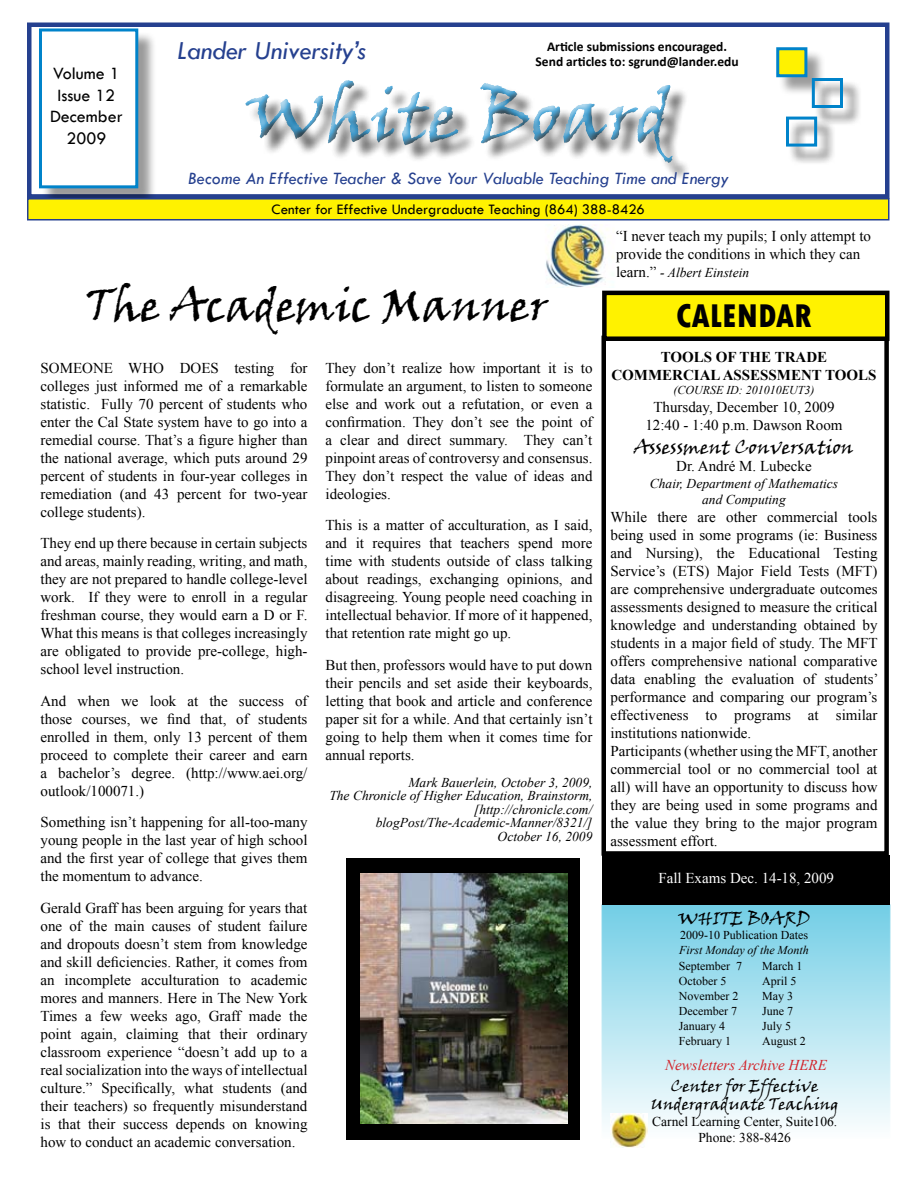
<style>
.page{position:relative;width:918px;height:1188px;background:#fff}
.page>*{position:absolute;margin:0;border:0;box-sizing:border-box;transform-origin:0 0}
.t1{font:45px "Viner Hand ITC";color:#000}
.t2{font:800 condensed 34.5px "Tw Cen";color:#000}
.t3{font:italic 27px "Tw Cen";color:#25408f}
.t4{font:19.5px "Viner Hand ITC";color:#000}
.t5{font:italic 18px "Tw Cen";color:#25408f}
.t6{font:18px/21.6px "Tw Cen";color:#000;text-align:center}
.t7{font:18px "Viner Hand ITC";color:#000}
.t8{font:16.5px/18px "Viner Hand ITC";color:#000;text-align:center}
.t9{font:15px/18px "Times New Roman";color:#000;text-align:justify}
.t10{font:15px "Tw Cen";color:#000}
.t11{font:700 15px/18px "Times New Roman";color:#000;text-align:center}
.t12{font:15px "Times New Roman";color:#fff}
.t13{font:italic 15px "Times New Roman";color:#d2232a}
.t14{font:italic 13.5px/13.5px "Times New Roman";color:#000;text-align:center}
.t15{font:700 13.5px/15px "Calibri";color:#000;text-align:center}
.t16{font:13.5px/16.5px "Times New Roman";color:#000;text-align:center}
.t17{font:12px/15px "Times New Roman";color:#000}
.t18{font:italic 12px "Times New Roman";color:#000}
.s1{font-style:normal;font-size:15px}
</style>
<div class="page">
<img style="left:545px;top:224px;width:68px;height:64px">
<div style="left:602px;top:336px;width:287px;height:520px;border:4px solid #000"></div>
<div style="left:602px;top:904px;width:288px;height:234px;background:linear-gradient(to bottom,#72cee6,#fbfdfe);border:1px solid #72cee6"></div>
<div style="left:27px;top:22px;width:863px;height:177px;background:#fff;border:4px solid #25408f"></div>
<div style="left:245px;top:79px;width:429px;height:84px;background:#000;opacity:.75"></div>
<div style="left:41px;top:31px;width:116px;height:176px;background:#000;opacity:.4"></div>
<div style="left:39px;top:28px;width:99px;height:160px;background:#fff;border:3px solid #0083ca"></div>
<div style="left:778px;top:50px;width:48px;height:46px;background:#000;opacity:.39"></div>
<div style="left:776px;top:47px;width:31px;height:30px;background:#fff200;border:3px solid #0083ca"></div>
<div style="left:814px;top:80px;width:48px;height:47px;background:#000;opacity:.75"></div>
<div style="left:812px;top:78px;width:31px;height:30px;border:3px solid #0083ca"></div>
<div style="left:788px;top:119px;width:48px;height:46px;background:#000;opacity:.75"></div>
<div style="left:786px;top:117px;width:31px;height:30px;border:3px solid #0083ca"></div>
<div style="left:27px;top:198px;width:863px;height:22px;background:#fff200;border:2px solid #25408f"></div>
<img style="left:611px;top:1113px;width:36px;height:35px">
<div style="left:602px;top:855px;width:288px;height:49px;background:#000"></div>
<div style="left:604px;top:293px;width:283px;height:46px;background:#fff200"></div>
<div style="left:602px;top:291px;width:288px;height:50px;border:4px solid #000"></div>
<div style="left:346px;top:858px;width:233px;height:282px;background:#000"></div>
<img style="left:360px;top:874px;width:208px;height:250px">
<p class="t6" style="left:50px;top:63px;width:74px">Volume 1<br>Issue 12<br>December<br>2009</p>
<h3 class="t3" style="left:177px;top:34px;width:191px">Lander University’s</h3>
<p class="t15" style="left:536px;top:38px;width:205px">Article submissions encouraged.<br>Send articles to: sgrund@lander.edu</p>
<p class="t5" style="left:188px;top:168px;width:542px">Become An Effective Teacher &amp; Save Your Valuable Teaching Time and Energy</p>
<p class="t10" style="left:272px;top:201px;width:375px">Center for Effective Undergraduate Teaching (864) 388-8426</p>
<p class="t9" style="left:616px;top:227px;width:256px">“I never teach my pupils; I only attempt to provide the conditions in which they can</p>
<p class="t14" style="left:616px;top:266px;width:135px"><span class="s1">learn.”</span> - Albert Einstein</p>
<h1 class="t1" style="left:86px;top:277px;width:463px">The Academic Manner</h1>
<p class="t9" style="left:41px;top:359px;width:269px;text-indent:194px">testing for colleges just informed me of a remarkable statistic. Fully 70 percent of students who enter the Cal State system have to go into a remedial course. That’s a figure higher than the national average, which puts around 29 percent of students in four-year colleges in remediation (and 43 percent for two-year college students).</p>
<p class="t9" style="left:41px;top:534px;width:269px">They end up there because in certain subjects and areas, mainly reading, writing, and math, they are not prepared to handle college-level work. If they were to enroll in a regular freshman course, they would earn a D or F.<br>What this means is that colleges increasingly are obligated to provide pre-college, high&shy;school level instruction.</p>
<p class="t9" style="left:41px;top:692px;width:269px">And when we look at the success of those courses, we find that, of students enrolled in them, only 13 percent of them proceed to complete their career and earn a bachelor’s degree. (http://www.aei.org/ outlook/100071.)</p>
<p class="t9" style="left:41px;top:813px;width:269px">Something isn’t happening for all-too-many young people in the last year of high school and the first year of college that gives them the momentum to advance.</p>
<p class="t9" style="left:41px;top:899px;width:269px">Gerald Graff has been arguing for years that one of the main causes of student failure and dropouts doesn’t stem from knowledge and skill deficiencies. Rather, it comes from an incomplete acculturation to academic mores and manners. Here in The New York Times a few weeks ago, Graff made the point again, claiming that their ordinary classroom experience “doesn’t add up to a real socialization into the ways of intellectual culture.” Specifically, what students (and their teachers) so frequently misunderstand is that their success depends on knowing how to conduct an academic conversation.</p>
<p class="t9" style="left:40px;top:359px;width:20px">Someone</p>
<p class="t9" style="left:128px;top:359px;width:34px">who</p>
<p class="t9" style="left:180px;top:359px;width:11px">does</p>
<p class="t9" style="left:326px;top:359px;width:269px">They don’t realize how important it is to formulate an argument, to listen to someone else and work out a refutation, or even a confirmation. They don’t see the point of a clear and direct summary. They can’t pinpoint areas of controversy and consensus.<br>They don’t respect the value of ideas and ideologies.</p>
<p class="t9" style="left:326px;top:516px;width:269px">This is a matter of acculturation, as I said, and it requires that teachers spend more time with students outside of class talking about readings, exchanging opinions, and disagreeing. Young people need coaching in intellectual behavior. If more of it happened, that retention rate might go up.</p>
<p class="t9" style="left:326px;top:656px;width:269px">But then, professors would have to put down their pencils and set aside their keyboards, letting that book and article and conference paper sit for a while. And that certainly isn’t going to help them when it comes time for annual reports.</p>
<p class="t14" style="left:329px;top:775px;width:265px;text-align:right">Mark Bauerlein, October 3, 2009,<br>The Chronicle of Higher Education, Brainstorm, [http://chronicle.com/ blogPost/The-Academic-Manner/8321/] October 16, 2009</p>
<h2 class="t2" style="left:676px;top:296px;width:137px">CALENDAR</h2>
<p class="t11" style="left:611px;top:347px;width:267px">TOOLS OF THE TRADE<br>COMMERCIAL ASSESSMENT TOOLS</p>
<p class="t18" style="left:673px;top:382px;width:143px">(COURSE ID: 201010EUT3)</p>
<p class="t9" style="left:645px;top:398px;width:199px;text-align:center">Thursday, December 10, 2009<br>12:40 - 1:40 p.m. Dawson Room</p>
<h3 class="t4" style="left:634px;top:435px;width:221px">Assessment Conversation</h3>
<p class="t9" style="left:676px;top:457px;width:137px">Dr. André M. Lubecke</p>
<p class="t14" style="left:650px;top:475px;width:190px;line-height:16.2px">Chair, Department of Mathematics and Computing</p>
<p class="t9" style="left:610px;top:507px;width:270px;text-align:left">While there are other commercial tools being used in some programs (ie: Business and Nursing), the Educational Testing Service’s (ETS) Major Field Tests (MFT) are comprehensive undergraduate outcomes assessments designed to measure the critical knowledge and understanding obtained by students in a major field of study. The MFT offers comprehensive national comparative data enabling the evaluation of students’ performance and comparing our program’s effectiveness to programs at similar institutions nationwide.<br>Participants (whether using the MFT, another commercial tool or no commercial tool at all) will have an opportunity to discuss how they are being used in some programs and the value they bring to the major program assessment effort.</p>
<p class="t12" style="left:658px;top:867px;width:177px">Fall Exams Dec. 14-18, 2009</p>
<p class="t7" style="left:678px;top:907px;width:134px">WHITE BOARD</p>
<p class="t17" style="left:680px;top:927px;width:129px">2009-10 Publication Dates</p>
<p class="t18" style="left:679px;top:942px;width:131px">First Monday of the Month</p>
<p class="t17" style="left:762px;top:958px;width:45px">March 1<br>April 5<br>May 3<br>June 7<br>July 5<br>August 2</p>
<p class="t17" style="left:679px;top:958px;width:65px">September 7<br>October 5<br>November 2<br>December 7<br>January 4<br>February 1</p>
<p class="t13" style="left:665px;top:1054px;width:163px">Newsletters Archive HERE</p>
<p class="t8" style="left:651px;top:1077px;width:190px">Center for Effective<br>Undergraduate Teaching</p>
<p class="t16" style="left:652px;top:1113px;width:187px">Carnel Learning Center, Suite106.<br>Phone: 388-8426</p>
</div>
